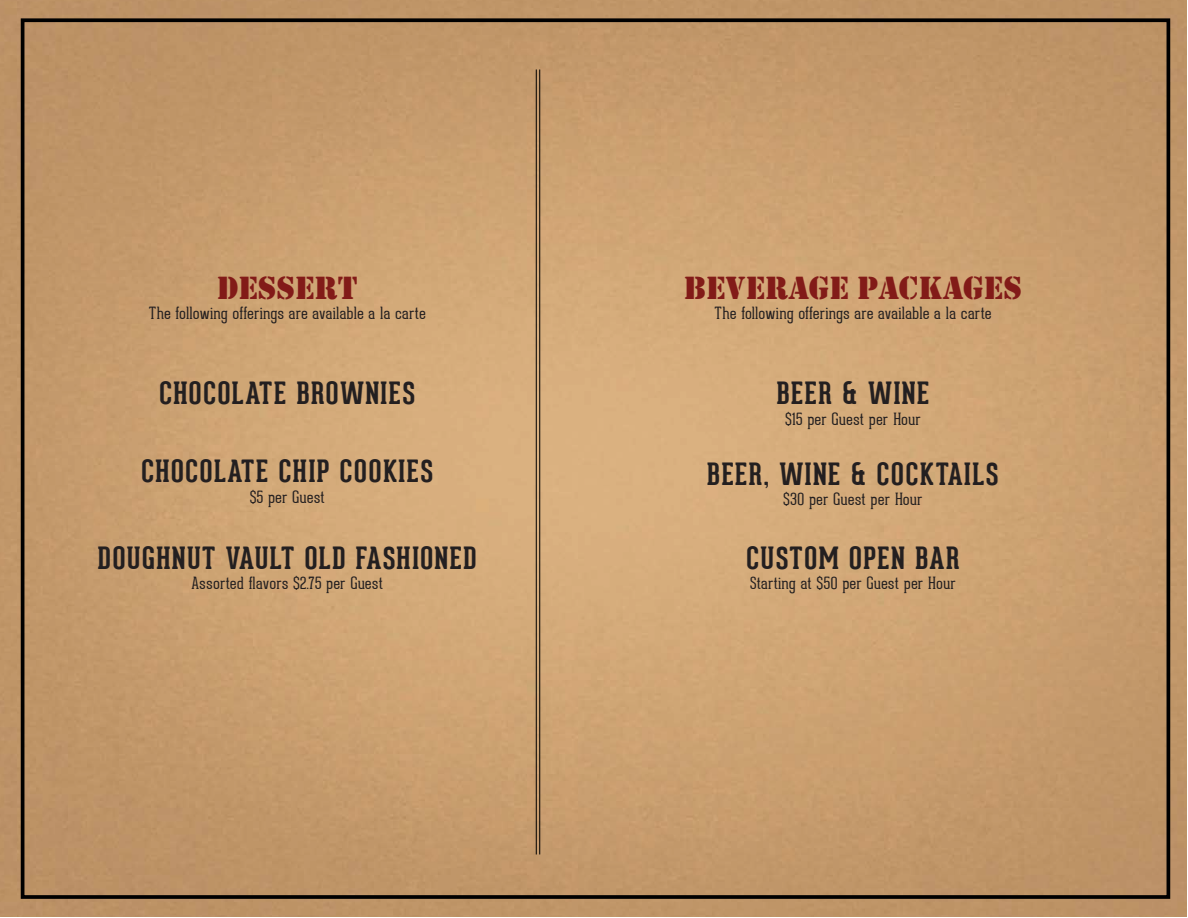
<style>
.page{position:relative;width:1188px;height:918px;background:#fff}
.page>*{position:absolute;margin:0;border:0;box-sizing:border-box;transform-origin:0 0}
.t1{font:33.15px "Stencil";color:#821b18}
.t2{font:700 30px "Geared Slab";letter-spacing:.05em;color:#231f20}
.t3{font:100 16.5px "Geared Slab";letter-spacing:.02em;color:#231f20}
</style>
<div class="page">
<img style="left:0;top:0;width:1187px;height:917px">
<hr style="left:539px;top:69px;width:1px;height:785px;background:#000">
<hr style="left:536px;top:69px;width:1px;height:785px;background:#000">
<h1 class="t1" style="left:217px;top:269px;width:142px">DESSERT</h1>
<p class="t3" style="left:149px;top:304px;width:278px">The following offerings are available a la carte</p>
<h2 class="t2" style="left:159px;top:375px;width:257px">CHOCOLATE BROWNIES</h2>
<h2 class="t2" style="left:141px;top:453px;width:293px">CHOCOLATE CHIP COOKIES</h2>
<p class="t3" style="left:250px;top:487px;width:76px">$5 per Guest</p>
<h2 class="t2" style="left:98px;top:539px;width:380px">DOUGHNUT VAULT OLD FASHIONED</h2>
<p class="t3" style="left:192px;top:573px;width:193px">Assorted flavors $2.75 per Guest</p>
<h1 class="t1" style="left:684px;top:269px;width:340px">BEVERAGE PACKAGES</h1>
<p class="t3" style="left:715px;top:304px;width:278px">The following offerings are available a la carte</p>
<h2 class="t2" style="left:777px;top:375px;width:154px">BEER &amp; WINE</h2>
<p class="t3" style="left:785px;top:409px;width:137px">$15 per Guest per Hour</p>
<h2 class="t2" style="left:707px;top:455px;width:293px">BEER, WINE &amp; COCKTAILS</h2>
<p class="t3" style="left:783px;top:489px;width:141px">$30 per Guest per Hour</p>
<h2 class="t2" style="left:746px;top:539px;width:215px">CUSTOM OPEN BAR</h2>
<p class="t3" style="left:750px;top:574px;width:207px">Starting at $50 per Guest per Hour</p>
</div>
